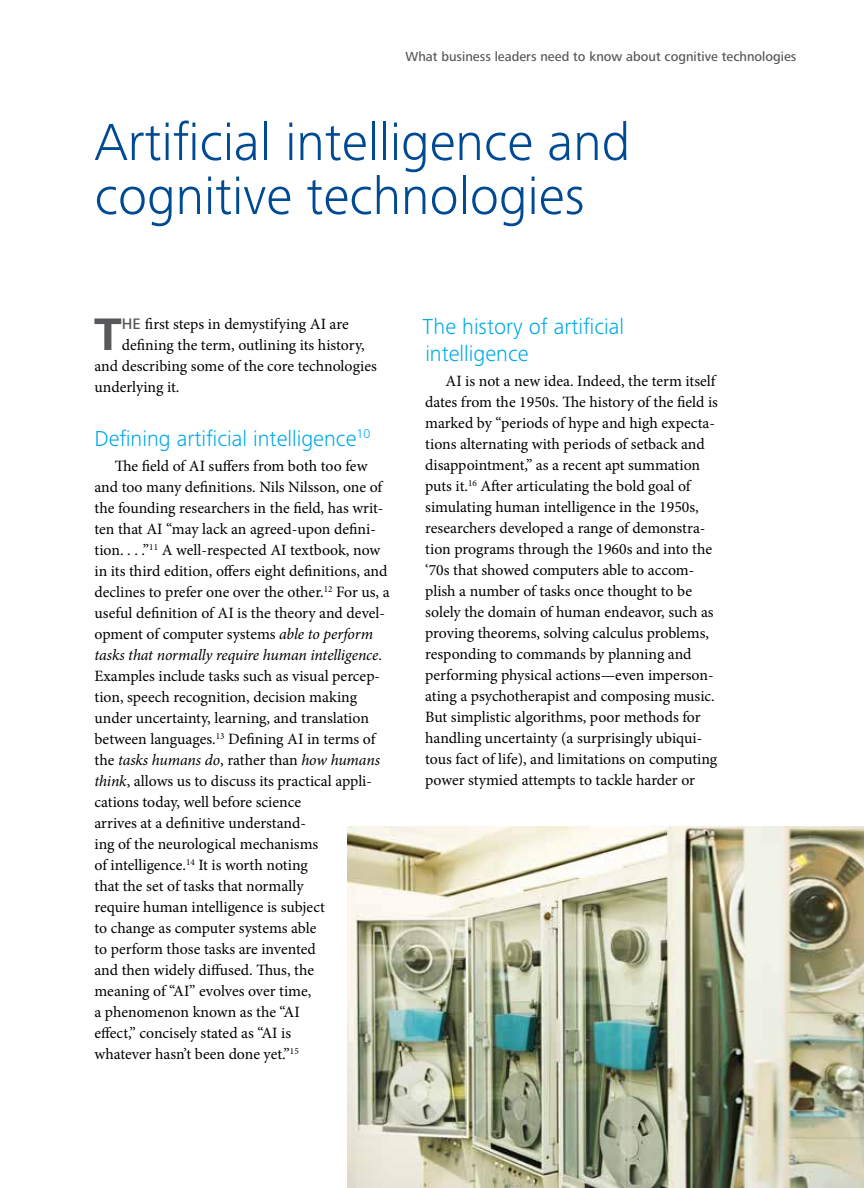
<style>
.page{position:relative;width:864px;height:1188px;background:#fff}
.page>*{position:absolute;margin:0;border:0;box-sizing:border-box;transform-origin:0 0}
.t1{font:300 54px/54px "Frutiger Next Pro";color:#004a94}
.t2{font:700 47.25px "Frutiger Next Pro";color:#58595b}
.t3{font:300 22.5px/27px "Frutiger Next Pro";color:#00aae7}
.t4{font:15.75px/21px "Minion Pro";color:#000}
.t5{font:500 13.5px "Frutiger Next Pro";color:#58595b}
.t6{font:700 13.5px "Frutiger Next Pro";color:#939598}
.s1{font-family:"Frutiger Next Pro";font-weight:500;color:#58595b}
.s2{font-style:italic}
</style>
<div class="page">
<img style="left:348px;top:826px;width:516px;height:362px">
<p class="t5" style="left:406px;top:49px;width:392px">What business leaders need to know about cognitive technologies</p>
<h1 class="t1" style="left:94px;top:115px;width:537px">Artificial intelligence and cognitive technologies</h1>
<h2 class="t2" style="left:94px;top:307px;width:29px">T</h2>
<p class="t4" style="left:122px;top:313px;width:228px"><span class="s1">HE</span> first steps in demystifying AI are</p>
<p class="t4" style="left:122px;top:334px;width:245px">defining the term, outlining its history,</p>
<p class="t4" style="left:95px;top:355px;width:284px">and describing some of the core technologies</p>
<p class="t4" style="left:95px;top:376px;width:86px">underlying it.</p>
<h3 class="t3" style="left:94px;top:425px;width:278px">Defining artificial intelligence<sup>10</sup></h3>
<p class="t4" style="left:94px;top:456px;width:297px;text-indent:20px">The field of AI suffers from both too few and too many definitions. Nils Nilsson, one of the founding researchers in the field, has writ&shy;ten that AI “may lack an agreed-upon defini&shy;tion. . . .”<sup>11</sup> A well-respected AI textbook, now in its third edition, offers eight definitions, and declines to prefer one over the other.<sup>12</sup> For us, a useful definition of AI is the theory and devel&shy;opment of computer systems <span class="s2">able to perform tasks that normally require human intelligence</span>.<br>Examples include tasks such as visual percep&shy;tion, speech recognition, decision making under uncertainty, learning, and translation between languages.<sup>13</sup> Defining AI in terms of the <span class="s2">tasks humans do</span>, rather than <span class="s2">how humans think</span>, allows us to discuss its practical appli&shy;cations today, well before science<br>arrives at a definitive understand-<br>ing of the neurological mechanisms<br>of intelligence.<sup>14</sup> It is worth noting<br>that the set of tasks that normally<br>require human intelligence is subject<br>to change as computer systems able<br>to perform those tasks are invented<br>and then widely diffused. Thus, the<br>meaning of “AI” evolves over time,<br>a phenomenon known as the “AI<br>effect,” concisely stated as “AI is<br>whatever hasn’t been done yet.”<sup>15</sup></p>
<h3 class="t3" style="left:422px;top:313px;width:203px">The history of artificial intelligence</h3>
<p class="t4" style="left:425px;top:371px;width:294px;text-indent:20px">AI is not a new idea. Indeed, the term itself dates from the 1950s. The history of the field is marked by “periods of hype and high expecta&shy;tions alternating with periods of setback and disappointment,” as a recent apt summation puts it.<sup>16</sup> After articulating the bold goal of simulating human intelligence in the 1950s, researchers developed a range of demonstra&shy;tion programs through the 1960s and into the ‘70s that showed computers able to accom&shy;plish a number of tasks once thought to be solely the domain of human endeavor, such as proving theorems, solving calculus problems, responding to commands by planning and performing physical actions—even imperson&shy;ating a psychotherapist and composing music.<br>But simplistic algorithms, poor methods for handling uncertainty (a surprisingly ubiqui&shy;tous fact of life), and limitations on computing power stymied attempts to tackle harder or</p>
<p class="t6" style="left:789px;top:1152px;width:9px">3</p>
</div>
